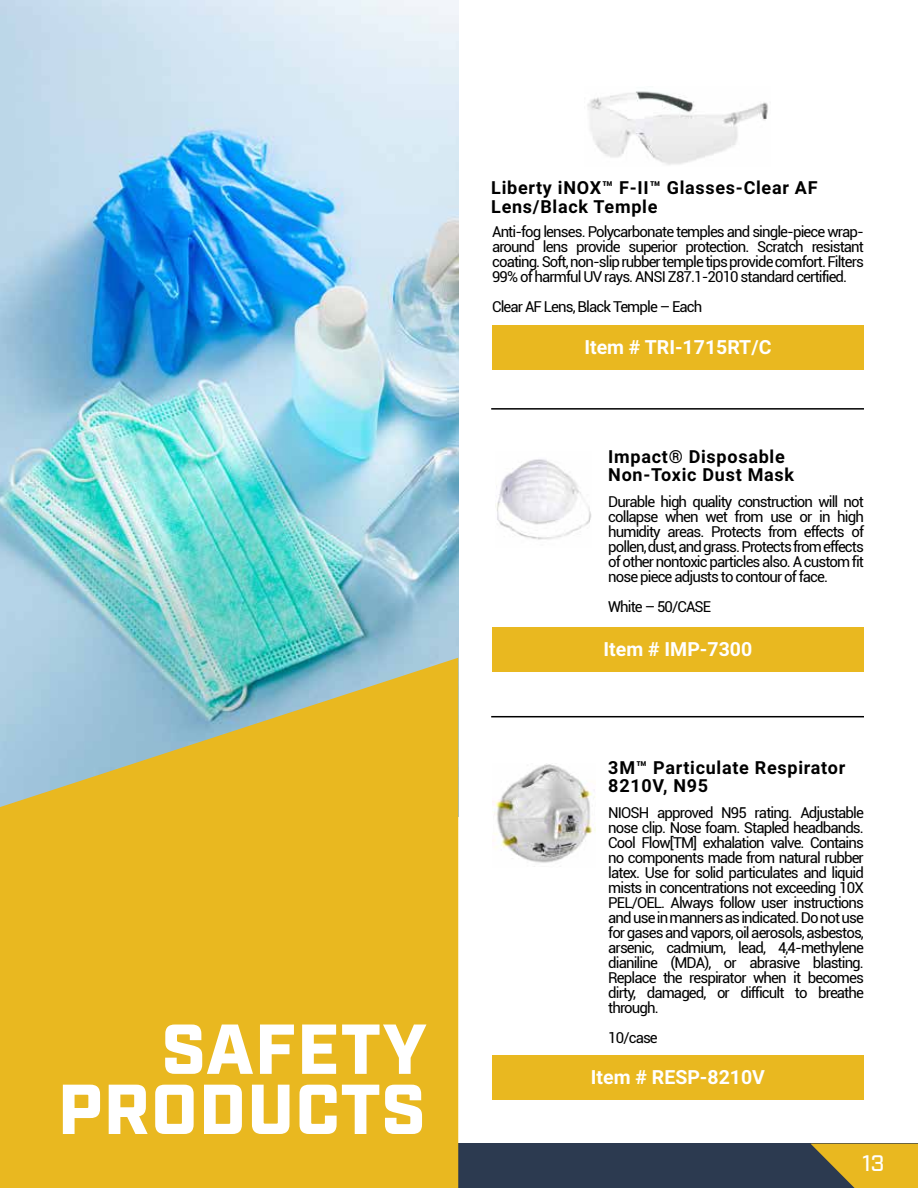
<style>
.page{position:relative;width:918px;height:1188px;background:#fff}
.page>*{position:absolute;margin:0;border:0;box-sizing:border-box;transform-origin:0 0}
.t1{font:900 70.5px/60.2px "Industry";letter-spacing:.02em;color:#fff;text-align:right}
.t2{font:500 22.5px "Industry";color:#fff}
.t3{font:700 19.5px "Roboto";color:#fff}
.t4{font:700 18px/18.6px "Roboto";letter-spacing:.04em;color:#000}
.t5{font:15px/15px "Roboto";letter-spacing:-.06em;color:#000;text-align:justify}
</style>
<div class="page">
<div style="left:0;top:1144px;width:918px;height:44px;background:#2c3a50"></div>
<img style="left:0;top:0;width:458px;height:658px">
<svg style="left:0;top:658px;width:458px;height:530px;background:#dcb939"></svg>
<svg style="left:811px;top:1144px;width:107px;height:44px"></svg>
<div style="left:492px;top:325px;width:372px;height:45px;background:#e9b820"></div>
<hr style="left:491px;top:408px;width:373px;height:2px;background:#000">
<hr style="left:491px;top:716px;width:373px;height:1px;background:#000">
<img style="left:587px;top:91px;width:181px;height:74px">
<div style="left:492px;top:627px;width:372px;height:45px;background:#e9b820"></div>
<div style="left:492px;top:1055px;width:372px;height:45px;background:#e9b820"></div>
<img style="left:492px;top:764px;width:104px;height:103px">
<img style="left:495px;top:459px;width:96px;height:81px">
<h1 class="t1" style="left:58px;top:1023px;width:370px">SAFETY<br>PRODUCTS</h1>
<p class="t4" style="left:491px;top:178px;width:328px">Liberty iNOX™ F-II™ Glasses-Clear AF<br>Lens/Black Temple</p>
<p class="t5" style="left:492px;top:223px;width:373px">Anti-fog lenses. Polycarbonate temples and single-piece wrap&shy;around lens provide superior protection. Scratch resistant coating. Soft, non-slip rubber temple tips provide comfort. Filters 99% of harmful UV rays. ANSI Z87.1-2010 standard certified.</p>
<p class="t5" style="left:492px;top:298px;width:212px">Clear AF Lens, Black Temple – Each</p>
<h3 class="t3" style="left:584px;top:333px;width:189px">Item # TRI-1715RT/C</h3>
<p class="t4" style="left:608px;top:446px;width:187px">Impact® Disposable<br>Non-Toxic Dust Mask</p>
<p class="t5" style="left:608px;top:494px;width:257px">Durable high quality construction will not collapse when wet from use or in high humidity areas. Protects from effects of pollen, dust, and grass. Protects from effects of other nontoxic particles also. A custom fit nose piece adjusts to contour of face.</p>
<p class="t5" style="left:608px;top:599px;width:104px">White – 50/CASE</p>
<h3 class="t3" style="left:604px;top:635px;width:150px">Item # IMP-7300</h3>
<p class="t4" style="left:608px;top:757px;width:239px">3M™ Particulate Respirator<br>8210V, N95</p>
<p class="t5" style="left:608px;top:805px;width:257px">NIOSH approved N95 rating. Adjustable nose clip. Nose foam. Stapled headbands.<br>Cool Flow[TM] exhalation valve. Contains no components made from natural rubber latex. Use for solid particulates and liquid mists in concentrations not exceeding 10X PEL/OEL. Always follow user instructions and use in manners as indicated. Do not use for gases and vapors, oil aerosols, asbestos, arsenic, cadmium, lead, 4,4-methylene dianiline (MDA), or abrasive blasting.<br>Replace the respirator when it becomes dirty, damaged, or difficult to breathe through.</p>
<p class="t5" style="left:608px;top:1030px;width:51px">10/case</p>
<h3 class="t3" style="left:591px;top:1064px;width:176px">Item # RESP-8210V</h3>
<h2 class="t2" style="left:862px;top:1150px;width:24px">13</h2>
</div>
